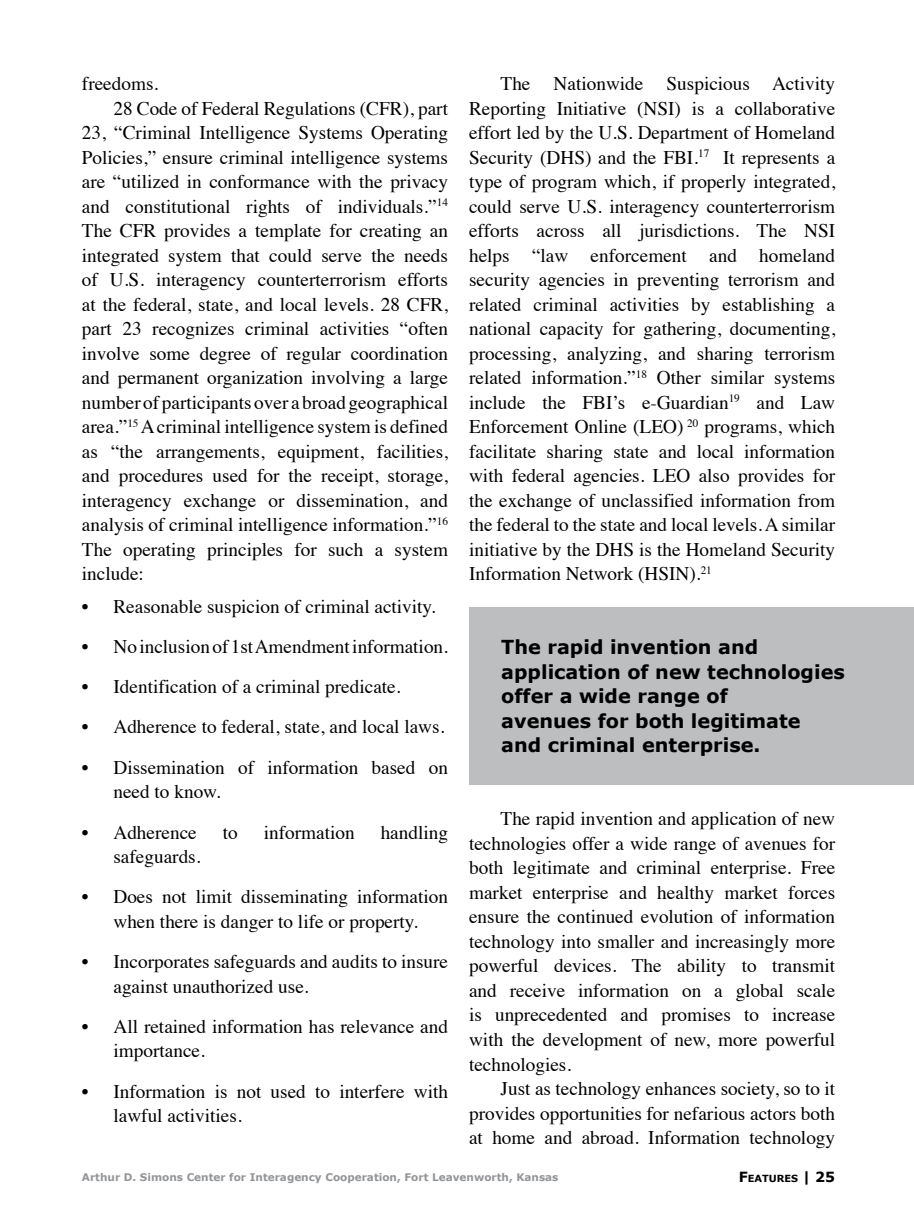
<style>
.page{position:relative;width:914px;height:1229px;background:#fff}
.page>*{position:absolute;margin:0;border:0;box-sizing:border-box;transform-origin:0 0}
.t1{font:19.25px/24.5px "Times";color:#000}
.t2{font:700 19.25px/24.5px "Verdana";color:#000}
.t3{font:700 10.5px "Verdana";color:#939598}
.t4{font:700 9.8px "Verdana";color:#000}
.s1{font-size:14px}
</style>
<div class="page">
<div style="left:470px;top:607px;width:444px;height:177px;background:#bcbec0"></div>
<p class="t1" style="left:82px;top:70px;width:78px">freedoms.</p>
<p class="t1" style="left:113px;top:94px;width:336px">28 Code of Federal Regulations (CFR), part</p>
<p class="t1" style="left:82px;top:119px;width:367px">23, “Criminal Intelligence Systems Operating</p>
<p class="t1" style="left:82px;top:143px;width:367px">Policies,” ensure criminal intelligence systems</p>
<p class="t1" style="left:82px;top:168px;width:367px">are “utilized in conformance with the privacy</p>
<p class="t1" style="left:82px;top:192px;width:367px">and constitutional rights of individuals.”<sup>14</sup></p>
<p class="t1" style="left:82px;top:217px;width:367px">The CFR provides a template for creating an</p>
<p class="t1" style="left:82px;top:241px;width:367px">integrated system that could serve the needs</p>
<p class="t1" style="left:82px;top:266px;width:367px">of U.S. interagency counterterrorism efforts</p>
<p class="t1" style="left:82px;top:290px;width:367px">at the federal, state, and local levels. 28 CFR,</p>
<p class="t1" style="left:82px;top:315px;width:367px">part 23 recognizes criminal activities “often</p>
<p class="t1" style="left:82px;top:339px;width:367px">involve some degree of regular coordination</p>
<p class="t1" style="left:82px;top:364px;width:367px">and permanent organization involving a large</p>
<p class="t1" style="left:82px;top:388px;width:367px">number of participants over a broad geographical</p>
<p class="t1" style="left:82px;top:413px;width:367px">area.”<sup>15</sup> A criminal intelligence system is defined</p>
<p class="t1" style="left:82px;top:437px;width:367px">as “the arrangements, equipment, facilities,</p>
<p class="t1" style="left:82px;top:462px;width:367px">and procedures used for the receipt, storage,</p>
<p class="t1" style="left:82px;top:486px;width:367px">interagency exchange or dissemination, and</p>
<p class="t1" style="left:82px;top:511px;width:367px">analysis of criminal intelligence information.”<sup>16</sup></p>
<p class="t1" style="left:82px;top:535px;width:367px">The operating principles for such a system</p>
<p class="t1" style="left:82px;top:560px;width:64px">include:</p>
<p class="t1" style="left:82px;top:592px;width:355px">• Reasonable suspicion of criminal activity.</p>
<p class="t1" style="left:82px;top:632px;width:367px">• No inclusion of 1st Amendment information.</p>
<p class="t1" style="left:82px;top:673px;width:320px">• Identification of a criminal predicate.</p>
<p class="t1" style="left:82px;top:713px;width:364px">• Adherence to federal, state, and local laws.</p>
<p class="t1" style="left:113px;top:753px;width:336px;text-indent:-31px">• Dissemination of information based on need to know.</p>
<p class="t1" style="left:82px;top:818px;width:116px">• Adherence</p>
<p class="t1" style="left:223px;top:818px;width:16px">to</p>
<p class="t1" style="left:264px;top:818px;width:92px">information</p>
<p class="t1" style="left:380px;top:818px;width:69px">handling</p>
<p class="t1" style="left:113px;top:842px;width:89px">safeguards.</p>
<p class="t1" style="left:82px;top:883px;width:367px;text-align:center">• Does not limit disseminating information when there is danger to life or property.</p>
<p class="t1" style="left:113px;top:947px;width:336px;text-indent:-31px">• Incorporates safeguards and audits to insure against unauthorized use.</p>
<p class="t1" style="left:113px;top:1012px;width:336px;text-indent:-31px">• All retained information has relevance and importance.</p>
<p class="t1" style="left:113px;top:1077px;width:336px;text-indent:-31px">• Information is not used to interfere with lawful activities.</p>
<p class="t1" style="left:469px;top:70px;width:367px;text-align:justify;text-indent:32px">The Nationwide Suspicious Activity Reporting Initiative (NSI) is a collaborative effort led by the U.S. Department of Homeland Security (DHS) and the FBI.<sup>17</sup> It represents a type of program which, if properly integrated, could serve U.S. interagency counterterrorism efforts across all jurisdictions. The NSI helps “law enforcement and homeland security agencies in preventing terrorism and related criminal activities by establishing a national capacity for gathering, documenting, processing, analyzing, and sharing terrorism related information.”<sup>18</sup> Other similar systems include the FBI’s e-Guardian<sup>19</sup> and Law Enforcement Online (LEO) <sup>20</sup> programs, which facilitate sharing state and local information with federal agencies. LEO also provides for the exchange of unclassified information from the federal to the state and local levels. A similar initiative by the DHS is the Homeland Security Information Network (HSIN).<sup>21</sup></p>
<p class="t2" style="left:501px;top:634px;width:345px">The rapid invention and application of new technologies offer a wide range of<br>avenues for both legitimate and criminal enterprise.</p>
<p class="t1" style="left:469px;top:805px;width:367px;text-align:justify;text-indent:31px">The rapid invention and application of new technologies offer a wide range of avenues for both legitimate and criminal enterprise. Free market enterprise and healthy market forces ensure the continued evolution of information technology into smaller and increasingly more powerful devices. The ability to transmit and receive information on a global scale is unprecedented and promises to increase with the development of new, more powerful technologies.</p>
<p class="t1" style="left:469px;top:1074px;width:367px;text-align:justify;text-indent:31px">Just as technology enhances society, so to it provides opportunities for nefarious actors both at home and abroad. Information technology</p>
<p class="t3" style="left:82px;top:1170px;width:478px">Arthur D. Simons Center for Interagency Cooperation, Fort Leavenworth, Kansas</p>
<p class="t4" style="left:738px;top:1171px;width:98px"><span class="s1">F</span>EATURES <span class="s1">|</span> <span class="s1">25</span></p>
</div>
